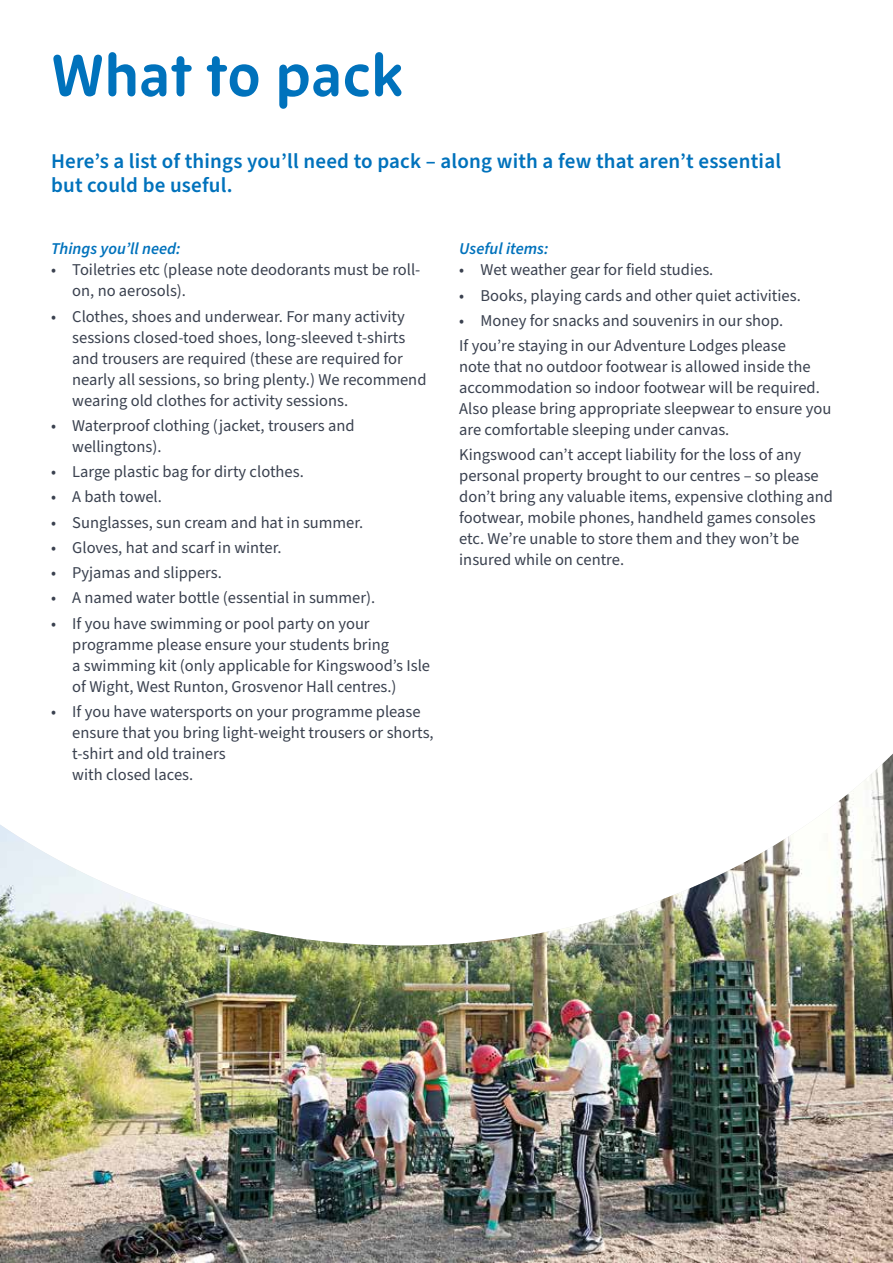
<style>
.page{position:relative;width:893px;height:1263px;background:#fff}
.page>*{position:absolute;margin:0;border:0;box-sizing:border-box;transform-origin:0 0}
.t1{font:700 58.5px "Zen New";color:#0072bc}
.t2{font:600 21px/24px "Source Sans Pro";letter-spacing:.01em;color:#0072bc}
.t3{font:16.5px/21px "Source Sans Pro";color:#3a414f}
.t4{font:italic 600 16.5px "Source Sans Pro";color:#0072bc}
</style>
<div class="page">
<img style="left:0;top:754px;width:893px;height:509px">
<h1 class="t1" style="left:51px;top:40px;width:354px">What to pack</h1>
<p class="t2" style="left:51px;top:150px;width:732px">Here’s a list of things you’ll need to pack – along with a few that aren’t essential but could be useful.</p>
<p class="t4" style="left:51px;top:238px;width:131px">Things you’ll need:</p>
<p class="t3" style="left:72px;top:260px;width:350px;text-indent:-21px">• Toiletries etc (please note deodorants must be roll&shy;on, no aerosols).</p>
<p class="t3" style="left:72px;top:306px;width:356px;text-indent:-21px">• Clothes, shoes and underwear. For many activity sessions closed-toed shoes, long-sleeved t-shirts and trousers are required (these are required for nearly all sessions, so bring plenty.) We recommend wearing old clothes for activity sessions.</p>
<p class="t3" style="left:72px;top:415px;width:284px;text-indent:-21px">• Waterproof clothing (jacket, trousers and wellingtons).</p>
<p class="t3" style="left:51px;top:462px;width:254px">• Large plastic bag for dirty clothes.</p>
<p class="t3" style="left:51px;top:487px;width:112px">• A bath towel.</p>
<p class="t3" style="left:51px;top:512px;width:314px">• Sunglasses, sun cream and hat in summer.</p>
<p class="t3" style="left:51px;top:537px;width:232px">• Gloves, hat and scarf in winter.</p>
<p class="t3" style="left:51px;top:563px;width:172px">• Pyjamas and slippers.</p>
<p class="t3" style="left:51px;top:588px;width:326px">• A named water bottle (essential in summer).</p>
<p class="t3" style="left:72px;top:613px;width:359px;text-indent:-21px">• If you have swimming or pool party on your programme please ensure your students bring<br>a swimming kit (only applicable for Kingswood’s Isle of Wight, West Runton, Grosvenor Hall centres.)</p>
<p class="t3" style="left:72px;top:701px;width:363px;text-indent:-21px">• If you have watersports on your programme please ensure that you bring light-weight trousers or shorts, t-shirt and old trainers<br>with closed laces.</p>
<p class="t4" style="left:459px;top:238px;width:91px">Useful items:</p>
<p class="t3" style="left:459px;top:260px;width:256px">• Wet weather gear for field studies.</p>
<p class="t3" style="left:459px;top:285px;width:343px">• Books, playing cards and other quiet activities.</p>
<p class="t3" style="left:459px;top:308px;width:328px;line-height:25.2px">• Money for snacks and souvenirs in our shop.<br>If you’re staying in our Adventure Lodges please</p>
<p class="t3" style="left:459px;top:357px;width:374px">note that no outdoor footwear is allowed inside the accommodation so indoor footwear will be required.<br>Also please bring appropriate sleepwear to ensure you are comfortable sleeping under canvas.</p>
<p class="t3" style="left:459px;top:445px;width:375px">Kingswood can’t accept liability for the loss of any personal property brought to our centres – so please don’t bring any valuable items, expensive clothing and footwear, mobile phones, handheld games consoles etc. We’re unable to store them and they won’t be insured while on centre.</p>
</div>
